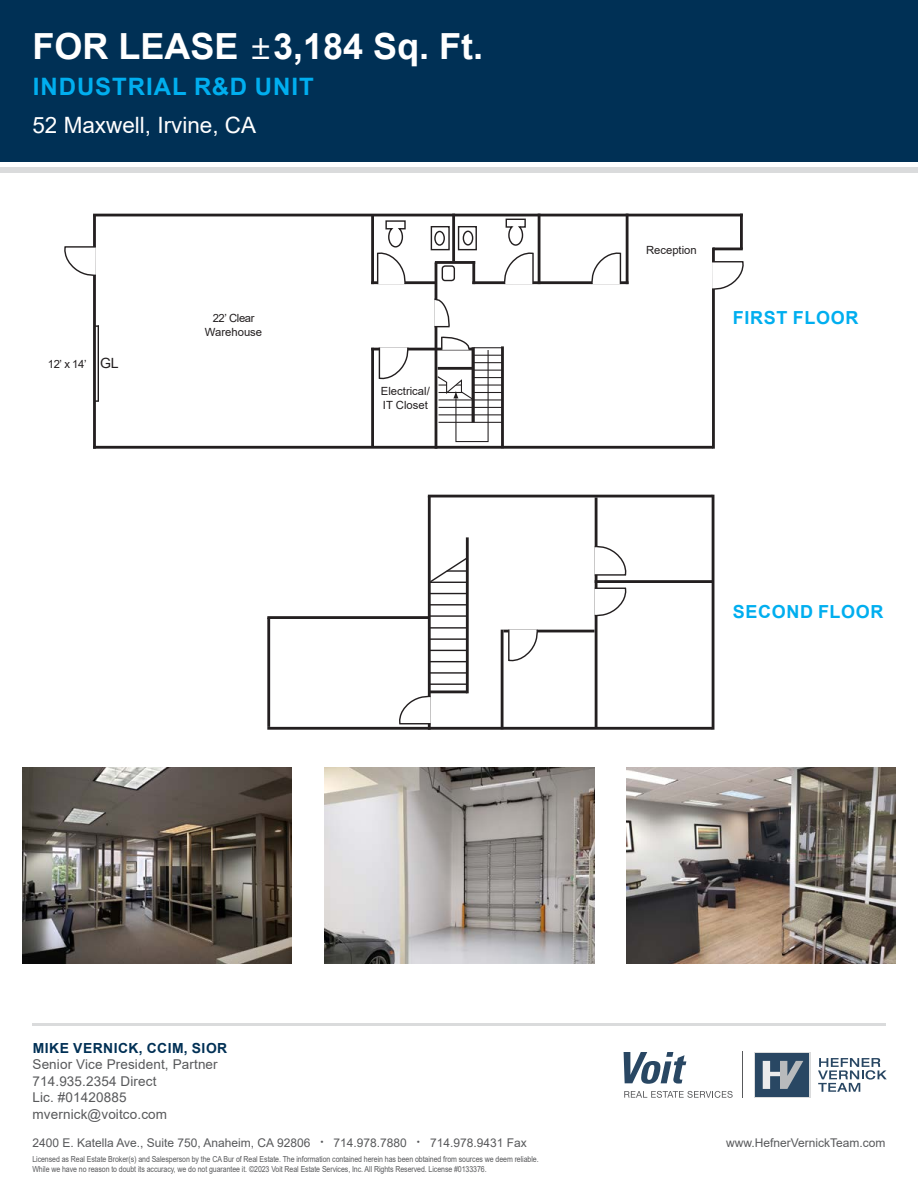
<style>
.page{position:relative;width:918px;height:1188px;background:#fff}
.page>*{position:absolute;margin:0;border:0;box-sizing:border-box;transform-origin:0 0}
.t1{font:700 36px "Arial";color:#fff}
.Property_Name_or_Des{font:700 24px "Arial";letter-spacing:.04em;color:#00aeef}
.Property_Address{font:22.5px "Arial";color:#fff}
.Subhead_2{font:700 18px "Arial";letter-spacing:.035em;color:#00aeef}
.t2{font:14.1px "Arial";color:#231f20}
.Broker_Name{font:700 13.8px "Arial";letter-spacing:.035em;color:#003055}
.Broker_Info{font:13.5px "Arial";letter-spacing:.01em;color:#58595b}
.t3{font:12px "Arial";color:#58595b}
.t4{font:11.25px/13.5px "Arial";color:#231f20;text-align:center}
.Disclaimers{font:8.25px/9.9px "Arial";letter-spacing:-.01em;color:#58595b;scale:.85 1}
.s1{font-family:"Segoe UI";font-weight:400}
.s2{font-size:9px}
</style>
<div class="page">
<div style="left:0;top:0;width:918px;height:162px;background:#003055"></div>
<hr style="left:32px;top:1023px;width:854px;height:3px;background:#dadbdc">
<div style="left:0;top:167px;width:918px;height:6px;background:#dadbdc"></div>
<div style="left:754px;top:1052px;width:56px;height:46px;background:#dadbdc"></div>
<div style="left:755px;top:1053px;width:54px;height:44px;background:#294763"></div>
<svg style="left:624px;top:1091px;width:109px;height:7px"></svg>
<svg style="left:624px;top:1052px;width:62px;height:32px"></svg>
<hr style="left:743px;top:1052px;width:1px;height:46px;background:#58595b">
<svg style="left:818px;top:1058px;width:69px;height:34px"></svg>
<svg style="left:763px;top:1061px;width:40px;height:28px"></svg>
<img style="left:22px;top:768px;width:270px;height:195px">
<img style="left:325px;top:768px;width:269px;height:195px">
<img style="left:626px;top:768px;width:270px;height:195px">
<hr style="left:740px;top:214px;width:3px;height:35px;background:#231f20">
<hr style="left:93px;top:215px;width:3px;height:234px;background:#231f20">
<div style="left:463px;top:231px;width:10px;height:15px;border:1px solid #231f20;border-radius:50%"></div>
<div style="left:458px;top:226px;width:19px;height:24px;border:1px solid #231f20"></div>
<hr style="left:93px;top:446px;width:620px;height:3px;background:#231f20">
<hr style="left:98px;top:325px;width:1px;height:76px;background:#231f20">
<hr style="left:712px;top:248px;width:3px;height:201px;background:#231f20">
<hr style="left:501px;top:346px;width:3px;height:102px;background:#231f20">
<hr style="left:713px;top:248px;width:30px;height:2px;background:#231f20">
<div style="left:434px;top:231px;width:11px;height:15px;border:1px solid #231f20;border-radius:50%"></div>
<div style="left:431px;top:226px;width:19px;height:24px;border:1px solid #231f20"></div>
<hr style="left:93px;top:214px;width:650px;height:2px;background:#231f20">
<hr style="left:371px;top:348px;width:3px;height:99px;background:#231f20">
<svg style="left:712px;top:260px;width:32px;height:32px"></svg>
<hr style="left:472px;top:281px;width:157px;height:3px;background:#231f20">
<svg style="left:589px;top:252px;width:33px;height:33px"></svg>
<div style="left:442px;top:265px;width:13px;height:16px;border:1px solid #231f20;border-radius:3px"></div>
<hr style="left:626px;top:214px;width:3px;height:70px;background:#231f20">
<svg style="left:64px;top:245px;width:32px;height:34px"></svg>
<hr style="left:435px;top:261px;width:40px;height:3px;background:#231f20">
<svg style="left:501px;top:218px;width:33px;height:67px"></svg>
<hr style="left:538px;top:214px;width:2px;height:70px;background:#231f20">
<hr style="left:472px;top:261px;width:3px;height:23px;background:#231f20">
<hr style="left:371px;top:281px;width:65px;height:3px;background:#231f20">
<hr style="left:435px;top:262px;width:2px;height:187px;background:#231f20">
<hr style="left:452px;top:214px;width:3px;height:47px;background:#231f20">
<hr style="left:371px;top:215px;width:3px;height:69px;background:#231f20">
<svg style="left:376px;top:220px;width:32px;height:65px"></svg>
<hr style="left:371px;top:348px;width:101px;height:2px;background:#231f20">
<svg style="left:437px;top:336px;width:65px;height:107px"></svg>
<svg style="left:434px;top:296px;width:16px;height:32px"></svg>
<svg style="left:378px;top:347px;width:33px;height:33px"></svg>
<hr style="left:267px;top:727px;width:445px;height:3px;background:#231f20">
<hr style="left:712px;top:495px;width:2px;height:235px;background:#231f20">
<hr style="left:501px;top:630px;width:3px;height:99px;background:#231f20">
<hr style="left:428px;top:495px;width:284px;height:2px;background:#231f20">
<hr style="left:267px;top:618px;width:3px;height:109px;background:#231f20">
<hr style="left:595px;top:497px;width:2px;height:231px;background:#231f20">
<svg style="left:594px;top:543px;width:33px;height:33px"></svg>
<hr style="left:595px;top:580px;width:117px;height:3px;background:#231f20">
<hr style="left:504px;top:630px;width:90px;height:2px;background:#231f20">
<hr style="left:428px;top:496px;width:3px;height:234px;background:#231f20">
<svg style="left:594px;top:587px;width:33px;height:32px"></svg>
<svg style="left:507px;top:629px;width:34px;height:33px"></svg>
<svg style="left:399px;top:693px;width:33px;height:32px"></svg>
<hr style="left:430px;top:690px;width:37px;height:3px;background:#231f20">
<hr style="left:429px;top:615px;width:38px;height:2px;background:#231f20">
<hr style="left:429px;top:627px;width:38px;height:2px;background:#231f20">
<hr style="left:429px;top:638px;width:38px;height:2px;background:#231f20">
<hr style="left:429px;top:650px;width:38px;height:1px;background:#231f20">
<hr style="left:429px;top:661px;width:38px;height:1px;background:#231f20">
<hr style="left:429px;top:672px;width:38px;height:2px;background:#231f20">
<hr style="left:466px;top:537px;width:3px;height:156px;background:#231f20">
<svg style="left:430px;top:556px;width:39px;height:28px"></svg>
<hr style="left:429px;top:683px;width:38px;height:2px;background:#231f20">
<hr style="left:429px;top:604px;width:38px;height:2px;background:#231f20">
<hr style="left:429px;top:593px;width:38px;height:1px;background:#231f20">
<hr style="left:429px;top:582px;width:38px;height:1px;background:#231f20">
<hr style="left:447px;top:570px;width:20px;height:2px;background:#231f20">
<hr style="left:267px;top:616px;width:161px;height:3px;background:#231f20">
<p class="t1" style="left:32px;top:21px;width:452px">FOR LEASE <span class="s1">±</span>3,184 Sq. Ft.</p>
<p class="Property_Name_or_Des" style="left:33px;top:70px;width:282px">INDUSTRIAL R&amp;D UNIT</p>
<p class="Property_Address" style="left:32px;top:109px;width:225px">52 Maxwell, Irvine, CA</p>
<p class="t4" style="left:48px;top:357px;width:40px">12’ x 14’</p>
<p class="t2" style="left:100px;top:353px;width:20px">GL</p>
<p class="t4" style="left:205px;top:312px;width:59px">22’ Clear<br>Warehouse</p>
<p class="t4" style="left:381px;top:384px;width:50px;line-height:14.1px;text-align:left">Electrical/<br>IT Closet</p>
<p class="t4" style="left:646px;top:243px;width:52px">Reception</p>
<p class="Subhead_2" style="left:733px;top:305px;width:127px">FIRST FLOOR</p>
<p class="Subhead_2" style="left:733px;top:599px;width:152px">SECOND FLOOR</p>
<p class="Broker_Name" style="left:33px;top:1038px;width:196px">MIKE VERNICK, CCIM, SIOR</p>
<p class="Broker_Info" style="left:33px;top:1055px;width:187px">Senior Vice President, Partner</p>
<p class="Broker_Info" style="left:33px;top:1072px;width:125px">714.935.2354 Direct</p>
<p class="Broker_Info" style="left:33px;top:1088px;width:96px">Lic. #01420885</p>
<p class="Broker_Info" style="left:33px;top:1105px;width:136px">mvernick@voitco.com</p>
<h3 class="t3" style="left:32px;top:1134px;width:496px">2400 E. Katella Ave., Suite 750, Anaheim, CA 92806 <span class="s2">•</span> 714.978.7880 <span class="s2">•</span> 714.978.9431 Fax</h3>
<h3 class="t3" style="left:726px;top:1134px;width:161px">www.HefnerVernickTeam.com</h3>
<p class="Disclaimers" style="left:32px;top:1154px;width:597px">Licensed as Real Estate Broker(s) and Salesperson by the CA Bur of Real Estate. The information contained herein has been obtained from sources we deem reliable.<br>While we have no reason to doubt its accuracy, we do not guarantee it. ©2023 Voit Real Estate Services, Inc. All Rights Reserved. License #0133376.</p>
</div>
